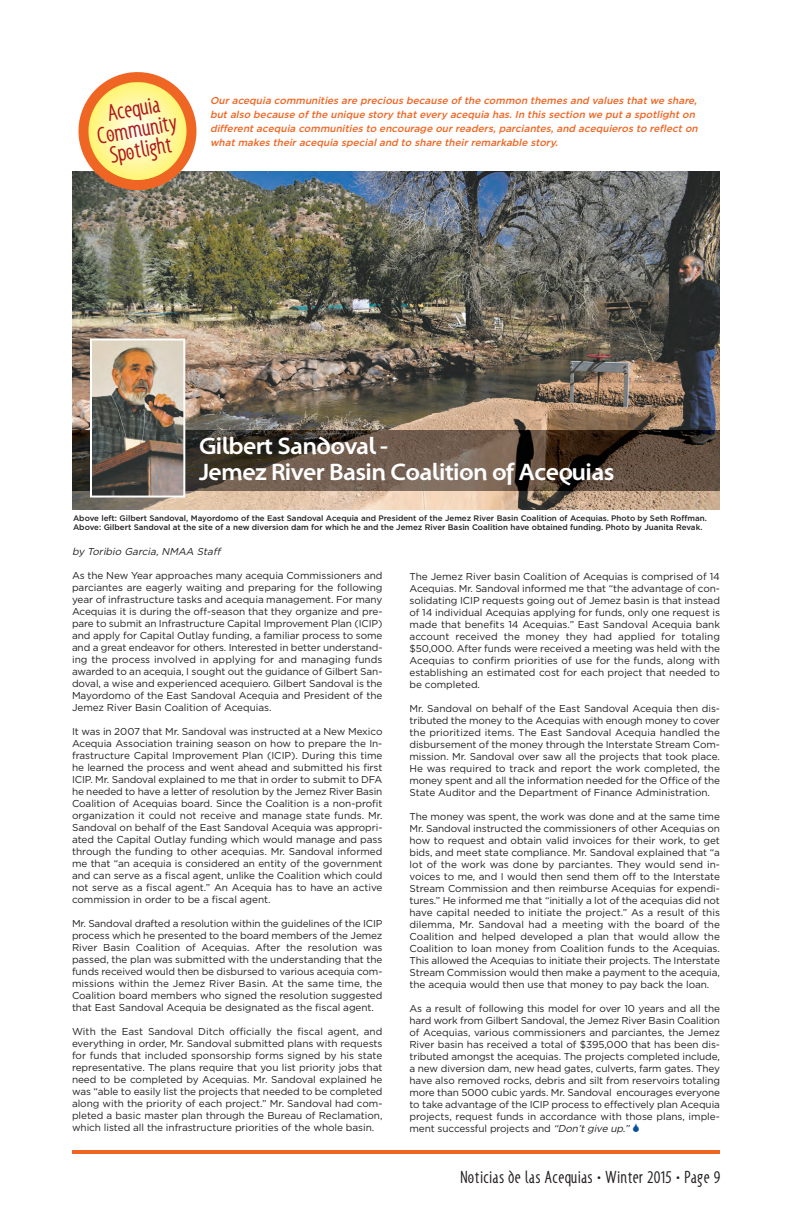
<style>
.page{position:relative;width:792px;height:1224px;background:#fff}
.page>*{position:absolute;margin:0;border:0;box-sizing:border-box;transform-origin:0 0}
.t1{font:condensed 24.1px/20.8px "Santana";color:#ad191e;text-align:center}
.t2{font:700 24px/26px "Santana";letter-spacing:-.025em;color:#fff}
.t3{font:condensed 18px "Santana";letter-spacing:.05em;color:#231f20}
.t4{font:10px/12px "Gotham";letter-spacing:-.005em;color:#231f20;text-align:justify}
.t5{font:italic 500 10px/14px "Gotham";color:#ef6624}
.t6{font:italic 10px "Gotham";color:#231f20}
.t7{font:500 8px/9.6px "Gotham";color:#231f20}
.s1{font-style:italic}
</style>
<div class="page">
<img style="left:72px;top:171px;width:648px;height:339px">
<hr style="left:72px;top:1150px;width:648px;height:4px;background:#ef6624">
<svg style="left:74px;top:72px;width:127px;height:123px"></svg>
<img style="left:72px;top:430px;width:648px;height:60px">
<img style="left:93px;top:341px;width:89px;height:154px">
<div style="left:90px;top:338px;width:95px;height:160px;border:2px solid #fff"></div>
<h1 class="t1" style="left:93px;top:107px;width:82px;rotate:-10deg">Acequia<br>Community<br>Spotlight</h1>
<p class="t5" style="left:210px;top:94px;width:491px">Our acequia communities are precious because of the common themes and values that we share, but also because of the unique story that every acequia has. In this section we put a spotlight on different acequia communities to encourage our readers, parciantes, and acequieros to reflect on what makes their acequia special and to share their remarkable story.</p>
<h2 class="t2" style="left:199px;top:433px;width:417px">Gilbert Sandoval -<br>Jemez River Basin Coalition of Acequias</h2>
<p class="t7" style="left:73px;top:513px;width:635px">Above left: Gilbert Sandoval, Mayordomo of the East Sandoval Acequia and President of the Jemez River Basin Coalition of Acequias. Photo by Seth Roffman.<br>Above: Gilbert Sandoval at the site of a new diversion dam for which he and the Jemez River Basin Coalition have obtained funding. Photo by Juanita Revak.</p>
<p class="t6" style="left:72px;top:548px;width:152px">by Toribio Garcia, NMAA Staff</p>
<p class="t4" style="left:72px;top:570px;width:312px">As the New Year approaches many acequia Commissioners and parciantes are eagerly waiting and preparing for the following year of infrastructure tasks and acequia management. For many Acequias it is during the off-season that they organize and pre&shy;pare to submit an Infrastructure Capital Improvement Plan (ICIP) and apply for Capital Outlay funding, a familiar process to some and a great endeavor for others. Interested in better understand&shy;ing the process involved in applying for and managing funds awarded to an acequia, I sought out the guidance of Gilbert San&shy;doval, a wise and experienced acequiero. Gilbert Sandoval is the Mayordomo of the East Sandoval Acequia and President of the Jemez River Basin Coalition of Acequias.</p>
<p class="t4" style="left:72px;top:726px;width:312px">It was in 2007 that Mr. Sandoval was instructed at a New Mexico Acequia Association training season on how to prepare the In&shy;frastructure Capital Improvement Plan (ICIP). During this time he learned the process and went ahead and submitted his first ICIP. Mr. Sandoval explained to me that in order to submit to DFA he needed to have a letter of resolution by the Jemez River Basin Coalition of Acequias board. Since the Coalition is a non-profit organization it could not receive and manage state funds. Mr.<br>Sandoval on behalf of the East Sandoval Acequia was appropri&shy;ated the Capital Outlay funding which would manage and pass through the funding to other acequias. Mr. Sandoval informed me that “an acequia is considered an entity of the government and can serve as a fiscal agent, unlike the Coalition which could not serve as a fiscal agent.” An Acequia has to have an active commission in order to be a fiscal agent.</p>
<p class="t4" style="left:72px;top:918px;width:312px">Mr. Sandoval drafted a resolution within the guidelines of the ICIP process which he presented to the board members of the Jemez River Basin Coalition of Acequias. After the resolution was passed, the plan was submitted with the understanding that the funds received would then be disbursed to various acequia com&shy;missions within the Jemez River Basin. At the same time, the Coalition board members who signed the resolution suggested that East Sandoval Acequia be designated as the fiscal agent.</p>
<p class="t4" style="left:72px;top:1026px;width:312px">With the East Sandoval Ditch officially the fiscal agent, and everything in order, Mr. Sandoval submitted plans with requests for funds that included sponsorship forms signed by his state representative. The plans require that you list priority jobs that need to be completed by Acequias. Mr. Sandoval explained he was “able to easily list the projects that needed to be completed along with the priority of each project.” Mr. Sandoval had com&shy;pleted a basic master plan through the Bureau of Reclamation, which listed all the infrastructure priorities of the whole basin.</p>
<p class="t4" style="left:410px;top:571px;width:312px">The Jemez River basin Coalition of Acequias is comprised of 14<br>Acequias. Mr. Sandoval informed me that “the advantage of con&shy;solidating ICIP requests going out of Jemez basin is that instead of 14 individual Acequias applying for funds, only one request is made that benefits 14 Acequias.” East Sandoval Acequia bank account received the money they had applied for totaling $50,000. After funds were received a meeting was held with the Acequias to confirm priorities of use for the funds, along with establishing an estimated cost for each project that needed to be completed.</p>
<p class="t4" style="left:410px;top:703px;width:312px">Mr. Sandoval on behalf of the East Sandoval Acequia then dis&shy;tributed the money to the Acequias with enough money to cover the prioritized items. The East Sandoval Acequia handled the disbursement of the money through the Interstate Stream Com&shy;mission. Mr. Sandoval over saw all the projects that took place.<br>He was required to track and report the work completed, the money spent and all the information needed for the Office of the State Auditor and the Department of Finance Administration.</p>
<p class="t4" style="left:410px;top:811px;width:312px">The money was spent, the work was done and at the same time Mr. Sandoval instructed the commissioners of other Acequias on how to request and obtain valid invoices for their work, to get bids, and meet state compliance. Mr. Sandoval explained that “a lot of the work was done by parciantes. They would send in&shy;voices to me, and I would then send them off to the Interstate Stream Commission and then reimburse Acequias for expendi&shy;tures.” He informed me that “initially a lot of the acequias did not have capital needed to initiate the project.” As a result of this dilemma, Mr. Sandoval had a meeting with the board of the Coalition and helped developed a plan that would allow the Coalition to loan money from Coalition funds to the Acequias.<br>This allowed the Acequias to initiate their projects. The Interstate Stream Commission would then make a payment to the acequia, the acequia would then use that money to pay back the loan.</p>
<p class="t4" style="left:410px;top:1003px;width:312px">As a result of following this model for over 10 years and all the hard work from Gilbert Sandoval, the Jemez River Basin Coalition of Acequias, various commissioners and parciantes, the Jemez River basin has received a total of $395,000 that has been dis&shy;tributed amongst the acequias. The projects completed include, a new diversion dam, new head gates, culverts, farm gates. They have also removed rocks, debris and silt from reservoirs totaling more than 5000 cubic yards. Mr. Sandoval encourages everyone to take advantage of the ICIP process to effectively plan Acequia projects, request funds in accordance with those plans, imple&shy;ment successful projects and <span class="s1">“Don’t give up.”</span></p>
<h3 class="t3" style="left:460px;top:1170px;width:261px">Noticias de las Acequias • Winter 2015 • Page 9</h3>
</div>
